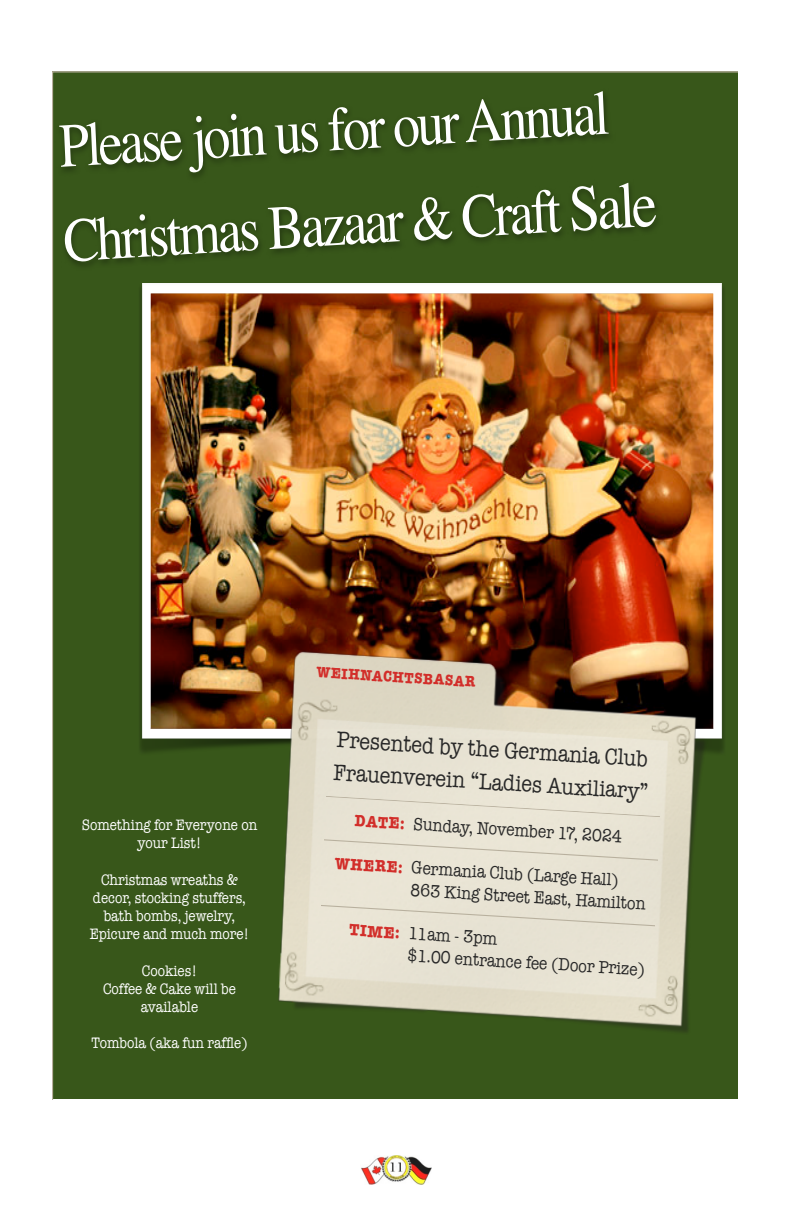
<style>
.page{position:relative;width:792px;height:1224px;background:#fff}
.page>*{position:absolute;margin:0;border:0;box-sizing:border-box;transform-origin:0 0}
.t1{font:62.4px/94.8px "Times";color:#fff;scale:.86 1}
.t2{font:23.4px/32.8px "American Typewriter";color:#282828;scale:.86 1}
.t3{font:18.2px/22.4px "American Typewriter";color:#282828;scale:.86 1}
.t4{font:15.6px/18.2px "American Typewriter";color:#fff;text-align:center;scale:.86 1}
.t5{font:700 15.6px "American Typewriter";color:#d22e2a;scale:.86 1}
.s1{font-size:64.8px}
.s2{font-weight:700;font-size:16.8px;color:#d22e2a}
</style>
<div class="page">
<img style="left:361px;top:1155px;width:71px;height:30px">
<div style="left:53px;top:71px;width:685px;height:1028px;background:#38571a"></div>
<img style="left:139px;top:283px;width:587px;height:473px">
<img style="left:239px;top:638px;width:499px;height:403px">
<img style="left:55px;top:89px;width:561px;height:93px">
<img style="left:62px;top:186px;width:507px;height:85px">
<img style="left:568px;top:180px;width:95px;height:61px">
<div style="left:325px;top:796px;width:335px;height:21px;background:#e9e4d5"></div>
<svg style="left:323px;top:839px;width:336px;height:22px"></svg>
<svg style="left:320px;top:905px;width:336px;height:21px"></svg>
<p class="t1" style="left:56px;top:91px;width:693px;rotate:-3deg">Please join us for our Annual<br>Christmas Bazaar &amp; Craft <span class="s1">Sale</span></p>
<p class="t4" style="left:82px;top:815px;width:206px">Something for Everyone on your List!</p>
<p class="t4" style="left:90px;top:870px;width:187px">Christmas wreaths &amp; decor, stocking stuffers, bath bombs, jewelry,<br>Epicure and much more!</p>
<p class="t4" style="left:103px;top:961px;width:156px">Cookies!<br>Coffee &amp; Cake will be available</p>
<p class="t4" style="left:91px;top:1033px;width:183px">Tombola (aka fun rafße)</p>
<p class="t5" style="left:317px;top:659px;width:186px;rotate:3deg">WEIHNACHTSBASAR</p>
<p class="t2" style="left:336px;top:724px;width:368px;rotate:3deg">Presented by the Germania Club<br>Frauenverein “Ladies Auxiliary”</p>
<p class="t3" style="left:355px;top:810px;width:313px;rotate:3deg"><span class="s2">DATE:</span> Sunday, November 17, 2024</p>
<p class="t3" style="left:412px;top:856px;width:275px;text-indent:-77px;rotate:3deg"><span class="s2">WHERE:</span> Germania Club (Large Hall)<br>863 King Street East, Hamilton</p>
<p class="t3" style="left:409px;top:921px;width:278px;text-indent:-59px;rotate:3deg"><span class="s2">TIME:</span> 11am - 3pm<br>$1.00 entrance fee (Door Prize)</p>
</div>
